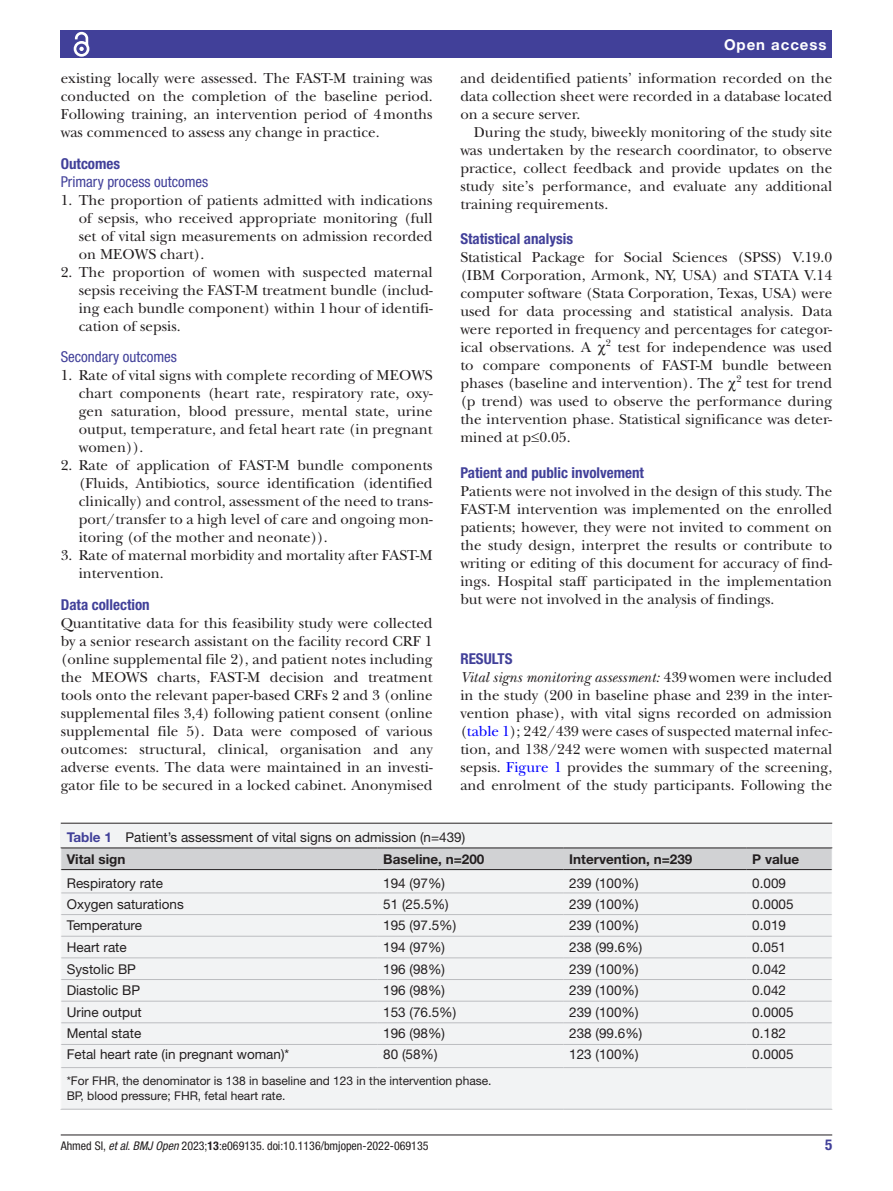
<style>
.page{position:relative;width:893px;height:1191px;background:#fff}
.page>*{position:absolute;margin:0;border:0;box-sizing:border-box;transform-origin:0 0}
.t1{font:15px/18px "New Baskerville";color:#231f20;text-align:justify}
.t2{font:700 condensed 15px "Helvetica Neue LT Std";color:#414099}
.t3{font:condensed 15px "Helvetica Neue LT Std";color:#414099}
.t4{font:700 15px "Helvetica Neue LT Std";letter-spacing:.065em;color:#fff}
.t5{font:13.5px/22px "Helvetica Neue LT Std";color:#231f20}
.t6{font:700 13.5px "Helvetica Neue LT Std";color:#231f20}
.t7{font:12px/15px "Helvetica Neue LT Std";color:#231f20}
.t8{font:condensed 12px "Helvetica Neue LT Std";color:#231f20}
.t9{font:9.9px "New Baskerville";color:#231f20}
.s1{font-style:italic}
.s2{color:#00f}
.s3{font-weight:700;color:#414099}
.s4{font-weight:700}
</style>
<div class="page">
<hr style="left:61px;top:1134px;width:771px;height:1px;background:#231f20">
<div style="left:61px;top:31px;width:771px;height:27px;background:#414099"></div>
<svg style="left:73px;top:31px;width:17px;height:26px"></svg>
<div style="left:61px;top:823px;width:771px;height:286px;background:#f2f3f4"></div>
<hr style="left:61px;top:823px;width:771px;height:1px;background:#231f20">
<hr style="left:61px;top:847px;width:316px;height:1px;background:#231f20">
<hr style="left:377px;top:847px;width:186px;height:1px;background:#231f20">
<hr style="left:563px;top:847px;width:183px;height:1px;background:#231f20">
<hr style="left:746px;top:847px;width:86px;height:1px;background:#231f20">
<hr style="left:377px;top:1067px;width:186px;height:1px;background:#bcbdc0">
<hr style="left:563px;top:1067px;width:183px;height:1px;background:#bcbdc0">
<hr style="left:746px;top:1067px;width:86px;height:1px;background:#bcbdc0">
<hr style="left:61px;top:1067px;width:316px;height:1px;background:#bcbdc0">
<hr style="left:61px;top:1109px;width:316px;height:1px;background:#bcbdc0">
<hr style="left:377px;top:1109px;width:186px;height:1px;background:#bcbdc0">
<hr style="left:563px;top:1109px;width:183px;height:1px;background:#bcbdc0">
<hr style="left:746px;top:1109px;width:86px;height:1px;background:#bcbdc0">
<svg style="left:60px;top:848px;width:773px;height:197px"></svg>
<p class="t4" style="left:724px;top:35px;width:104px">Open access</p>
<p class="t1" style="left:61px;top:69px;width:373px">existing locally were assessed. The FAST-M training was conducted on the completion of the baseline period.<br>Following training, an intervention period of 4months was commenced to assess any change in practice.</p>
<p class="t2" style="left:61px;top:154px;width:61px">Outcomes</p>
<p class="t3" style="left:61px;top:173px;width:149px">Primary process outcomes</p>
<p class="t1" style="left:79px;top:191px;width:355px;text-indent:-18px">1. The proportion of patients admitted with indications of sepsis, who received appropriate monitoring (full set of vital sign measurements on admission recorded on MEOWS chart).</p>
<p class="t1" style="left:79px;top:263px;width:355px;text-indent:-18px">2. The proportion of women with suspected maternal sepsis receiving the FAST-M treatment bundle (includ&shy;ing each bundle component) within 1hour of identifi&shy;cation of sepsis.</p>
<p class="t3" style="left:61px;top:348px;width:118px">Secondary outcomes</p>
<p class="t1" style="left:79px;top:366px;width:355px;text-indent:-18px">1. Rate of vital signs with complete recording of MEOWS chart components (heart rate, respiratory rate, oxy&shy;gen saturation, blood pressure, mental state, urine output, temperature, and fetal heart rate (in pregnant women)).</p>
<p class="t1" style="left:79px;top:456px;width:355px;text-indent:-18px">2. Rate of application of FAST-M bundle components (Fluids, Antibiotics, source identification (identified clinically) and control, assessment of the need to trans&shy;port/transfer to a high level of care and ongoing mon&shy;itoring (of the mother and neonate)).</p>
<p class="t1" style="left:79px;top:546px;width:355px;text-indent:-18px">3. Rate of maternal morbidity and mortality after FAST-M intervention.</p>
<p class="t2" style="left:61px;top:595px;width:91px">Data collection</p>
<p class="t1" style="left:61px;top:614px;width:373px">Quantitative data for this feasibility study were collected by a senior research assistant on the facility record CRF 1 (online supplemental file 2), and patient notes including the MEOWS charts, FAST-M decision and treatment tools onto the relevant paper-based CRFs 2 and 3 (online supplemental files 3,4) following patient consent (online supplemental file 5). Data were composed of various outcomes: structural, clinical, organisation and any adverse events. The data were maintained in an investi&shy;gator file to be secured in a locked cabinet. Anonymised</p>
<p class="t1" style="left:460px;top:69px;width:373px">and deidentified patients’ information recorded on the data collection sheet were recorded in a database located on a secure server.</p>
<p class="t1" style="left:460px;top:123px;width:373px;text-indent:13px">During the study, biweekly monitoring of the study site was undertaken by the research coordinator, to observe practice, collect feedback and provide updates on the study site’s performance, and evaluate any additional training requirements.</p>
<p class="t2" style="left:460px;top:230px;width:114px">Statistical analysis</p>
<p class="t1" style="left:460px;top:249px;width:373px">Statistical Package for Social Sciences (SPSS) V.19.0 (IBM Corporation, Armonk, NY, USA) and STATA V.14 computer software (Stata Corporation, Texas, USA) were used for data processing and statistical analysis. Data were reported in frequency and percentages for categor&shy;ical observations. A <sup>2</sup> test for independence was used to compare components of FAST-M bundle between phases (baseline and intervention). The</p>
<p class="t9" style="left:736px;top:373px;width:7px">2</p>
<p class="t1" style="left:460px;top:375px;width:373px;text-indent:285px">test for trend (p trend) was used to observe the performance during the intervention phase. Statistical significance was deter&shy;mined at p≤0.05.</p>
<p class="t2" style="left:460px;top:463px;width:185px">Patient and public involvement</p>
<p class="t1" style="left:460px;top:482px;width:373px">Patients were not involved in the design of this study. The FAST-M intervention was implemented on the enrolled patients; however, they were not invited to comment on the study design, interpret the results or contribute to writing or editing of this document for accuracy of find&shy;ings. Hospital staff participated in the implementation but were not involved in the analysis of findings.</p>
<p class="t2" style="left:460px;top:649px;width:54px">RESULTS</p>
<p class="t1" style="left:460px;top:668px;width:373px"><span class="s1">Vital signs monitoring assessment:</span> 439women were included in the study (200 in baseline phase and 239 in the inter&shy;vention phase), with vital signs recorded on admission (<span class="s2">table 1</span>); 242/439 were cases of suspected maternal infec&shy;tion, and 138/242 were women with suspected maternal sepsis. <span class="s2">Figure 1</span> provides the summary of the screening, and enrolment of the study participants. Following the</p>
<p class="t5" style="left:67px;top:825px;width:400px"><span class="s3">Table 1</span> Patient’s assessment of vital signs on admission (n=439)<br><span class="s4">Vital sign</span></p>
<p class="t6" style="left:383px;top:850px;width:103px">Baseline, n=200</p>
<p class="t6" style="left:569px;top:850px;width:125px">Intervention, n=239</p>
<p class="t6" style="left:752px;top:850px;width:48px">P value</p>
<p class="t5" style="left:67px;top:872px;width:98px">Respiratory rate</p>
<p class="t5" style="left:383px;top:872px;width:63px">194 (97%)</p>
<p class="t5" style="left:569px;top:872px;width:71px">239 (100%)</p>
<p class="t5" style="left:752px;top:872px;width:35px">0.009</p>
<p class="t5" style="left:67px;top:892px;width:119px">Oxygen saturations</p>
<p class="t5" style="left:383px;top:892px;width:67px">51 (25.5%)</p>
<p class="t5" style="left:569px;top:892px;width:71px">239 (100%)</p>
<p class="t5" style="left:752px;top:892px;width:43px">0.0005</p>
<p class="t5" style="left:67px;top:914px;width:77px">Temperature</p>
<p class="t5" style="left:383px;top:914px;width:75px">195 (97.5%)</p>
<p class="t5" style="left:569px;top:914px;width:71px">239 (100%)</p>
<p class="t5" style="left:752px;top:914px;width:35px">0.019</p>
<p class="t5" style="left:67px;top:936px;width:61px">Heart rate</p>
<p class="t5" style="left:383px;top:936px;width:63px">194 (97%)</p>
<p class="t5" style="left:569px;top:936px;width:75px">238 (99.6%)</p>
<p class="t5" style="left:752px;top:936px;width:35px">0.051</p>
<p class="t5" style="left:67px;top:957px;width:71px">Systolic BP</p>
<p class="t5" style="left:383px;top:957px;width:63px">196 (98%)</p>
<p class="t5" style="left:569px;top:957px;width:71px">239 (100%)</p>
<p class="t5" style="left:752px;top:957px;width:35px">0.042</p>
<p class="t5" style="left:67px;top:979px;width:75px">Diastolic BP</p>
<p class="t5" style="left:383px;top:979px;width:63px">196 (98%)</p>
<p class="t5" style="left:569px;top:979px;width:71px">239 (100%)</p>
<p class="t5" style="left:752px;top:979px;width:35px">0.042</p>
<p class="t5" style="left:67px;top:1000px;width:77px">Urine output</p>
<p class="t5" style="left:383px;top:1000px;width:75px">153 (76.5%)</p>
<p class="t5" style="left:569px;top:1000px;width:71px">239 (100%)</p>
<p class="t5" style="left:752px;top:1000px;width:43px">0.0005</p>
<p class="t5" style="left:67px;top:1022px;width:76px">Mental state</p>
<p class="t5" style="left:383px;top:1022px;width:63px">196 (98%)</p>
<p class="t5" style="left:569px;top:1022px;width:75px">238 (99.6%)</p>
<p class="t5" style="left:752px;top:1022px;width:35px">0.182</p>
<p class="t5" style="left:67px;top:1042px;width:224px">Fetal heart rate (in pregnant woman)*</p>
<p class="t5" style="left:383px;top:1042px;width:56px">80 (58%)</p>
<p class="t5" style="left:569px;top:1042px;width:71px">123 (100%)</p>
<p class="t5" style="left:752px;top:1042px;width:43px">0.0005</p>
<p class="t7" style="left:67px;top:1073px;width:426px">*For FHR, the denominator is 138 in baseline and 123 in the intervention phase.<br>BP, blood pressure; FHR, fetal heart rate.</p>
<p class="t8" style="left:61px;top:1138px;width:369px">Ahmed SI, <span class="s1">et al</span>. <span class="s1">BMJ Open</span> 2023;<span class="s4">13</span>:e069135. doi:10.1136/bmjopen-2022-069135</p>
<p class="t2" style="left:825px;top:1135px;width:9px">5</p>
</div>
